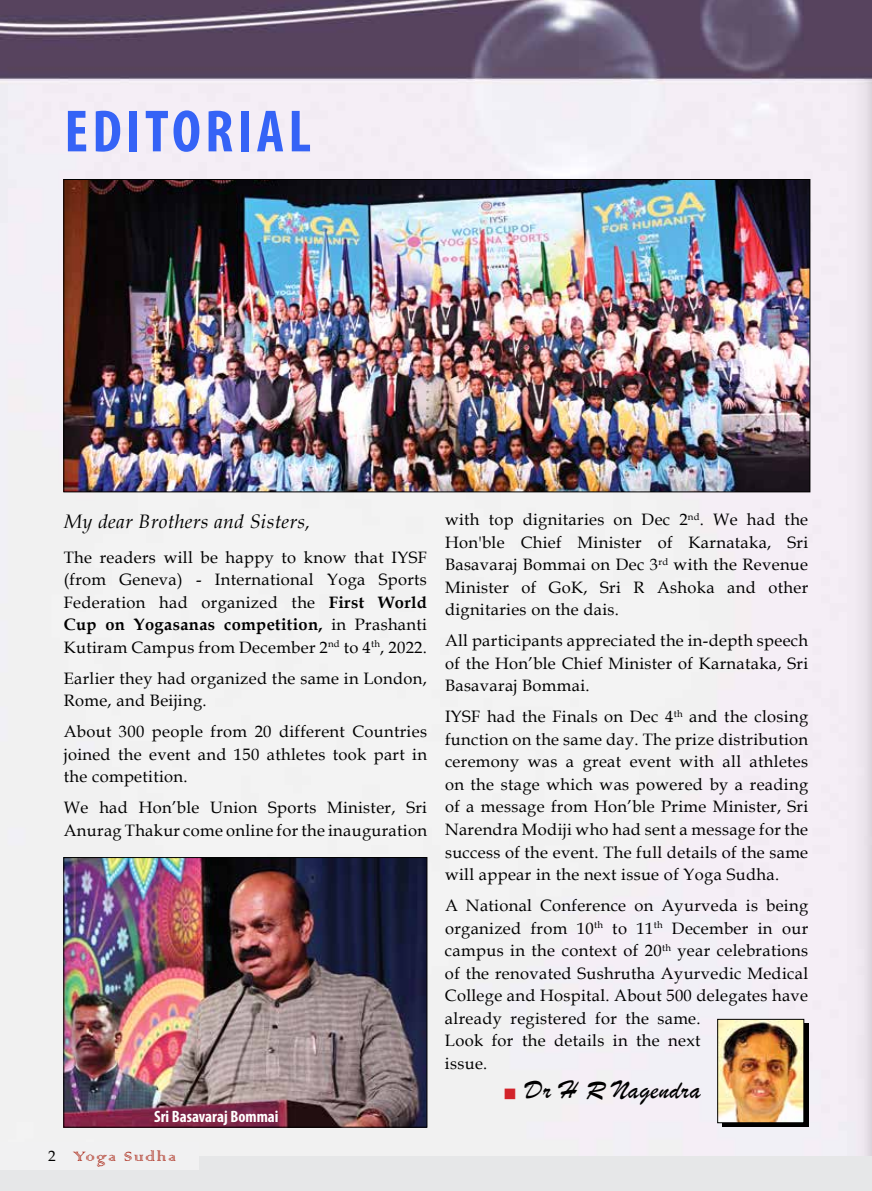
<style>
.page{position:relative;width:872px;height:1191px;background:#fff}
.page>*{position:absolute;margin:0;border:0;box-sizing:border-box;transform-origin:0 0}
.t1{font:700 condensed 60px "Myriad Pro";letter-spacing:.07em;color:#3563f6}
.t2{font:27px "Brush Script";letter-spacing:.02em;color:#000}
.t3{font:italic 19.5px "Book Antiqua";letter-spacing:.02em;color:#000}
.t4{font:18px "Colonna";letter-spacing:.1em;color:#ab2a1a}
.t5{font:16.5px/22.5px "Book Antiqua";letter-spacing:.02em;color:#000;text-align:justify}
.t6{font:700 condensed 16.5px "Myriad Pro";color:#fff}
.s1{font-weight:700}
.s2{font-family:"Book Antiqua";font-size:15px;color:#000}
</style>
<div class="page">
<img style="left:0;top:0;width:872px;height:1156px">
<div style="left:722px;top:1023px;width:86px;height:104px;background:#000"></div>
<img style="left:719px;top:1021px;width:83px;height:100px">
<div style="left:717px;top:1019px;width:87px;height:104px;border:1px solid #000"></div>
<div style="left:0;top:1156px;width:872px;height:35px;background:#e6e7e8"></div>
<div style="left:0;top:1142px;width:198px;height:27px;background:#f1f1f2"></div>
<img style="left:66px;top:181px;width:742px;height:309px">
<img style="left:66px;top:859px;width:359px;height:266px">
<div style="left:64px;top:857px;width:363px;height:270px;border:1px solid #000"></div>
<svg style="left:505px;top:1088px;width:10px;height:11px"></svg>
<h1 class="t1" style="left:64px;top:94px;width:248px">Editorial</h1>
<p class="t3" style="left:64px;top:507px;width:248px">My dear Brothers and Sisters,</p>
<p class="t5" style="left:64px;top:545px;width:365px">The readers will be happy to know that IYSF (from Geneva) - International Yoga Sports Federation had organized the <span class="s1">First World Cup on Yogasanas competition,</span> in Prashanti Kutiram Campus from December 2<sup>nd</sup> to 4<sup>th</sup>, 2022.</p>
<p class="t5" style="left:64px;top:666px;width:365px">Earlier they had organized the same in London,<br>Rome, and Beijing.</p>
<p class="t5" style="left:64px;top:720px;width:365px">About 300 people from 20 different Countries joined the event and 150 athletes took part in the competition.</p>
<p class="t5" style="left:64px;top:796px;width:365px">We had Hon’ble Union Sports Minister, Sri<br>Anurag Thakur come online for the inauguration</p>
<p class="t6" style="left:154px;top:1106px;width:126px">Sri Basavaraj Bommai</p>
<p class="t4" style="left:48px;top:1145px;width:130px"><span class="s2">2</span> Yoga Sudha</p>
<p class="t5" style="left:445px;top:508px;width:365px">with top dignitaries on Dec 2<sup>nd</sup>. We had the Hon'ble Chief Minister of Karnataka, Sri Basavaraj Bommai on Dec 3<sup>rd</sup> with the Revenue Minister of GoK, Sri R Ashoka and other dignitaries on the dais.</p>
<p class="t5" style="left:445px;top:629px;width:365px">All participants appreciated the in-depth speech of the Hon’ble Chief Minister of Karnataka, Sri Basavaraj Bommai.</p>
<p class="t5" style="left:445px;top:705px;width:365px">IYSF had the Finals on Dec 4<sup>th</sup> and the closing function on the same day. The prize distribution ceremony was a great event with all athletes on the stage which was powered by a reading of a message from Hon’ble Prime Minister, Sri Narendra Modiji who had sent a message for the success of the event. The full details of the same will appear in the next issue of Yoga Sudha.</p>
<p class="t5" style="left:445px;top:893px;width:365px;text-align:left">A National Conference on Ayurveda is being organized from 10<sup>th</sup> to 11<sup>th</sup> December in our campus in the context of 20<sup>th</sup> year celebrations of the renovated Sushrutha Ayurvedic Medical College and Hospital. About 500 delegates have already registered for the same.<br>Look for the details in the next<br>issue.</p>
<h2 class="t2" style="left:525px;top:1073px;width:177px">Dr H R Nagendra</h2>
</div>
